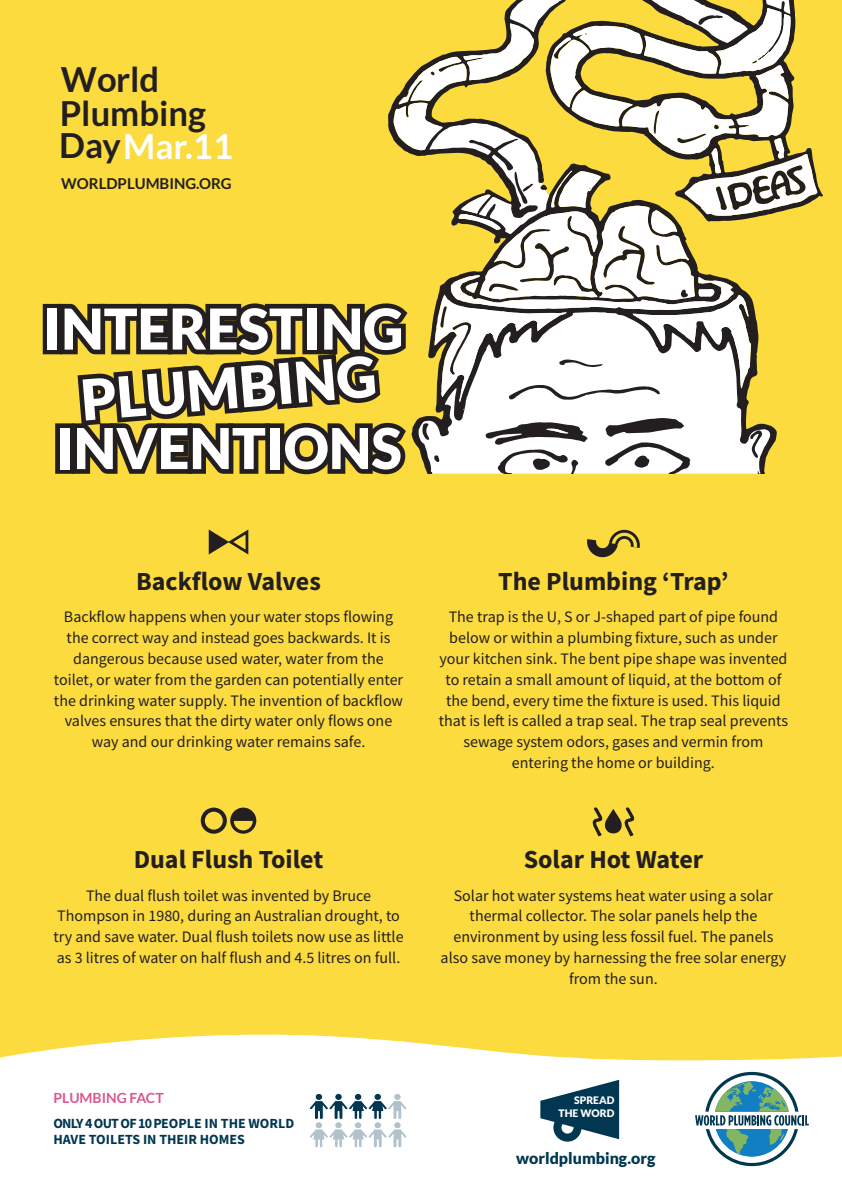
<style>
.page{position:relative;width:842px;height:1191px;background:#fff}
.page>*{position:absolute;margin:0;border:0;box-sizing:border-box;transform-origin:0 0}
.t1{font:900 56.3px "Lato";color:#fff}
.t2{font:700 34.6px/33.8px "Lato";color:#231f20}
.t3{font:700 26px "Source Sans Pro";color:#231f20}
.t4{font:16px/20.8px "Source Sans Pro";color:#231f20;text-align:center}
.t5{font:900 16px "Lato";color:#013751}
.t6{font:700 15px "Lato";color:#231f20}
.t7{font:700 14px/16.8px "Source Sans Pro";color:#013751}
.t8{font:700 14px "Lato";color:#da578e}
.t9{font:900 10.3px/12.4px "Lato";color:#fff;text-align:right}
.s1{color:#fff}
</style>
<div class="page">
<div style="left:0;top:0;width:842px;height:1095px;background:#fbdb3e"></div>
<svg style="left:201px;top:807px;width:26px;height:26px"></svg>
<div style="left:206px;top:813px;width:15px;height:15px;background:#fbdb3e;border-radius:50%"></div>
<div style="left:205px;top:811px;width:18px;height:18px;border:3px solid #fbdb3e;border-radius:50%"></div>
<div style="left:230px;top:807px;width:26px;height:26px;background:#231f20;border-radius:50%"></div>
<svg style="left:234px;top:821px;width:19px;height:9px"></svg>
<svg style="left:209px;top:529px;width:40px;height:26px"></svg>
<svg style="left:592px;top:807px;width:43px;height:30px"></svg>
<svg style="left:0;top:1034px;width:842px;height:133px"></svg>
<svg style="left:43px;top:0;width:774px;height:474px"></svg>
<svg style="left:587px;top:529px;width:53px;height:29px"></svg>
<h2 class="t2" style="left:59px;top:62px;width:175px">World<br>Plumbing<br>Day<span class="s1">Mar.11</span></h2>
<p class="t6" style="left:61px;top:175px;width:172px">WORLDPLUMBING.ORG</p>
<h1 class="t1" style="left:43px;top:296px;width:362px">INTERESTING</h1>
<h1 class="t1" style="left:78px;top:368px;width:298px;rotate:-5deg">PLUMBING</h1>
<h1 class="t1" style="left:56px;top:415px;width:348px">INVENTIONS</h1>
<h3 class="t3" style="left:136px;top:564px;width:186px">Backflow Valves</h3>
<p class="t4" style="left:54px;top:606px;width:351px">Backflow happens when your water stops flowing the correct way and instead goes backwards. It is dangerous because used water, water from the toilet, or water from the garden can potentially enter the drinking water supply. The invention of backflow valves ensures that the dirty water only flows one way and our drinking water remains safe.</p>
<h3 class="t3" style="left:134px;top:842px;width:191px">Dual Flush Toilet</h3>
<p class="t4" style="left:53px;top:884px;width:352px">The dual flush toilet was invented by Bruce Thompson in 1980, during an Australian drought, to try and save water. Dual flush toilets now use as little as 3 litres of water on half flush and 4.5 litres on full.</p>
<h3 class="t3" style="left:498px;top:564px;width:232px">The Plumbing ‘Trap’</h3>
<p class="t4" style="left:439px;top:606px;width:351px">The trap is the U, S or J-shaped part of pipe found below or within a plumbing fixture, such as under your kitchen sink. The bent pipe shape was invented to retain a small amount of liquid, at the bottom of the bend, every time the fixture is used. This liquid that is left is called a trap seal. The trap seal prevents sewage system odors, gases and vermin from entering the home or building.</p>
<h3 class="t3" style="left:524px;top:842px;width:181px">Solar Hot Water</h3>
<p class="t4" style="left:441px;top:884px;width:347px">Solar hot water systems heat water using a solar thermal collector. The solar panels help the environment by using less fossil fuel. The panels also save money by harnessing the free solar energy from the sun.</p>
<p class="t8" style="left:53px;top:1089px;width:112px">PLUMBING FACT</p>
<p class="t7" style="left:53px;top:1114px;width:242px">ONLY 4 OUT OF 10 PEOPLE IN THE WORLD<br>HAVE TOILETS IN THEIR HOMES</p>
<p class="t9" style="left:559px;top:1094px;width:57px">SPREAD<br>THE WORD</p>
<p class="t5" style="left:516px;top:1148px;width:141px">worldplumbing.org</p>
</div>
